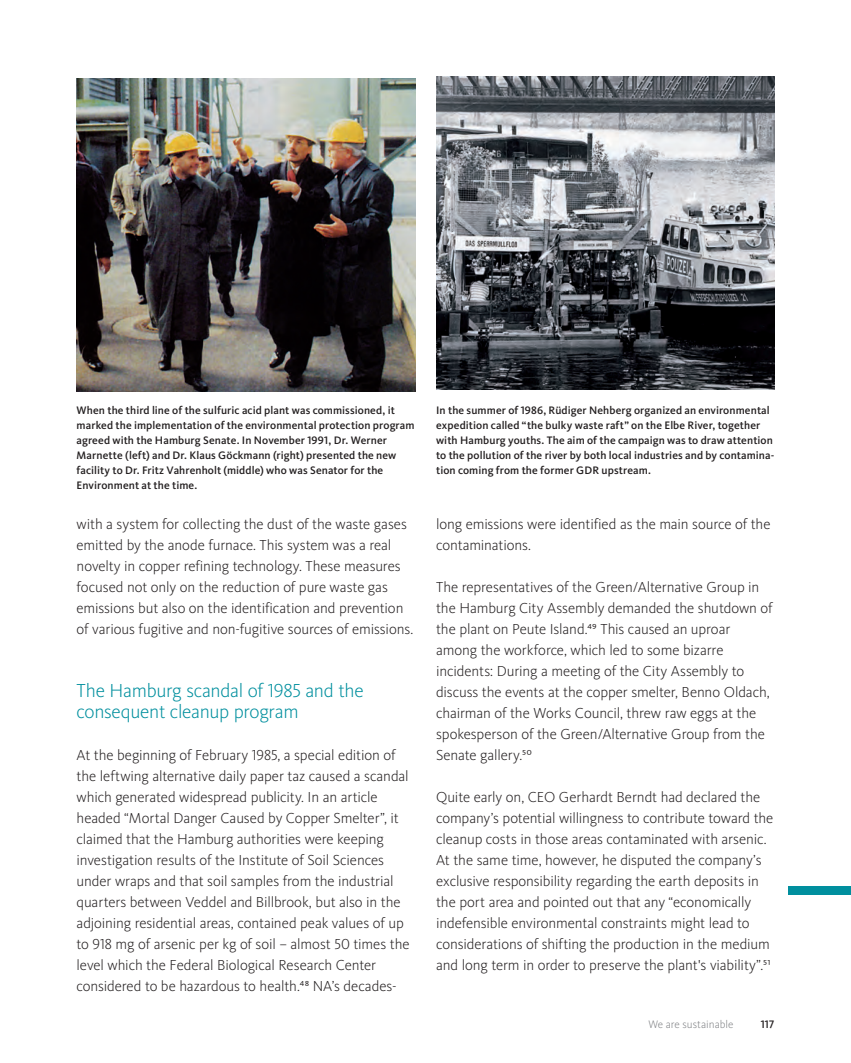
<style>
.page{position:relative;width:851px;height:1063px;background:#fff}
.page>*{position:absolute;margin:0;border:0;box-sizing:border-box;transform-origin:0 0}
.t1{font:300 19.5px/21px "Kievit Pro";letter-spacing:-.015em;color:#008f9e}
.t2{font:300 15px/21px "Kievit Pro";letter-spacing:-.01em;color:#231f20}
.t3{font:500 11.25px/15px "Kievit Pro";letter-spacing:.01em;color:#231f20}
.t4{font:300 11.25px "Kievit Pro";color:#808285}
</style>
<div class="page">
<img style="left:436px;top:77px;width:338px;height:312px">
<div style="left:788px;top:887px;width:62px;height:8px;background:#008f9e"></div>
<img style="left:76px;top:78px;width:339px;height:313px">
<p class="t3" style="left:77px;top:403px;width:339px">When the third line of the sulfuric acid plant was commissioned, it marked the implementation of the environmental protection program agreed with the Hamburg Senate. In November 1991, Dr. Werner Marnette (left) and Dr. Klaus Göckmann (right) presented the new facility to Dr. Fritz Vahrenholt (middle) who was Senator for the Environment at the time.</p>
<p class="t3" style="left:436px;top:403px;width:340px">In the summer of 1986, Rüdiger Nehberg organized an environmental expedition called “the bulky waste raft” on the Elbe River, together with Hamburg youths. The aim of the campaign was to draw attention to the pollution of the river by both local industries and by contamina&shy;tion coming from the former GDR upstream.</p>
<p class="t2" style="left:77px;top:513px;width:338px">with a system for collecting the dust of the waste gases emitted by the anode furnace. This system was a real novelty in copper refining technology. These measures focused not only on the reduction of pure waste gas emissions but also on the identification and prevention of various fugitive and non-fugitive sources of emissions.</p>
<p class="t2" style="left:436px;top:513px;width:336px">long emissions were identified as the main source of the contaminations.</p>
<p class="t2" style="left:436px;top:576px;width:338px">The representatives of the Green/Alternative Group in the Hamburg City Assembly demanded the shutdown of the plant on Peute Island.49 This caused an uproar among the workforce, which led to some bizarre incidents: During a meeting of the City Assembly to discuss the events at the copper smelter, Benno Oldach, chairman of the Works Council, threw raw eggs at the spokesperson of the Green/Alternative Group from the Senate gallery.50</p>
<p class="t2" style="left:436px;top:786px;width:339px">Quite early on, CEO Gerhardt Berndt had declared the company’s potential willingness to contribute toward the cleanup costs in those areas contaminated with arsenic.<br>At the same time, however, he disputed the company’s exclusive responsibility regarding the earth deposits in the port area and pointed out that any “economically indefensible environmental constraints might lead to considerations of shifting the production in the medium and long term in order to preserve the plant's viability”.51</p>
<h1 class="t1" style="left:77px;top:680px;width:289px">The Hamburg scandal of 1985 and the consequent cleanup program</h1>
<p class="t2" style="left:77px;top:744px;width:334px">At the beginning of February 1985, a special edition of the leftwing alternative daily paper taz caused a scandal which generated widespread publicity. In an article headed “Mortal Danger Caused by Copper Smelter”, it claimed that the Hamburg authorities were keeping investigation results of the Institute of Soil Sciences under wraps and that soil samples from the industrial quarters between Veddel and Billbrook, but also in the adjoining residential areas, contained peak values of up to 918 mg of arsenic per kg of soil – almost 50 times the level which the Federal Biological Research Center considered to be hazardous to health.48 NA’s decades-</p>
<p class="t4" style="left:648px;top:1017px;width:87px">We are sustainable</p>
<p class="t3" style="left:760px;top:1016px;width:15px">117</p>
</div>
